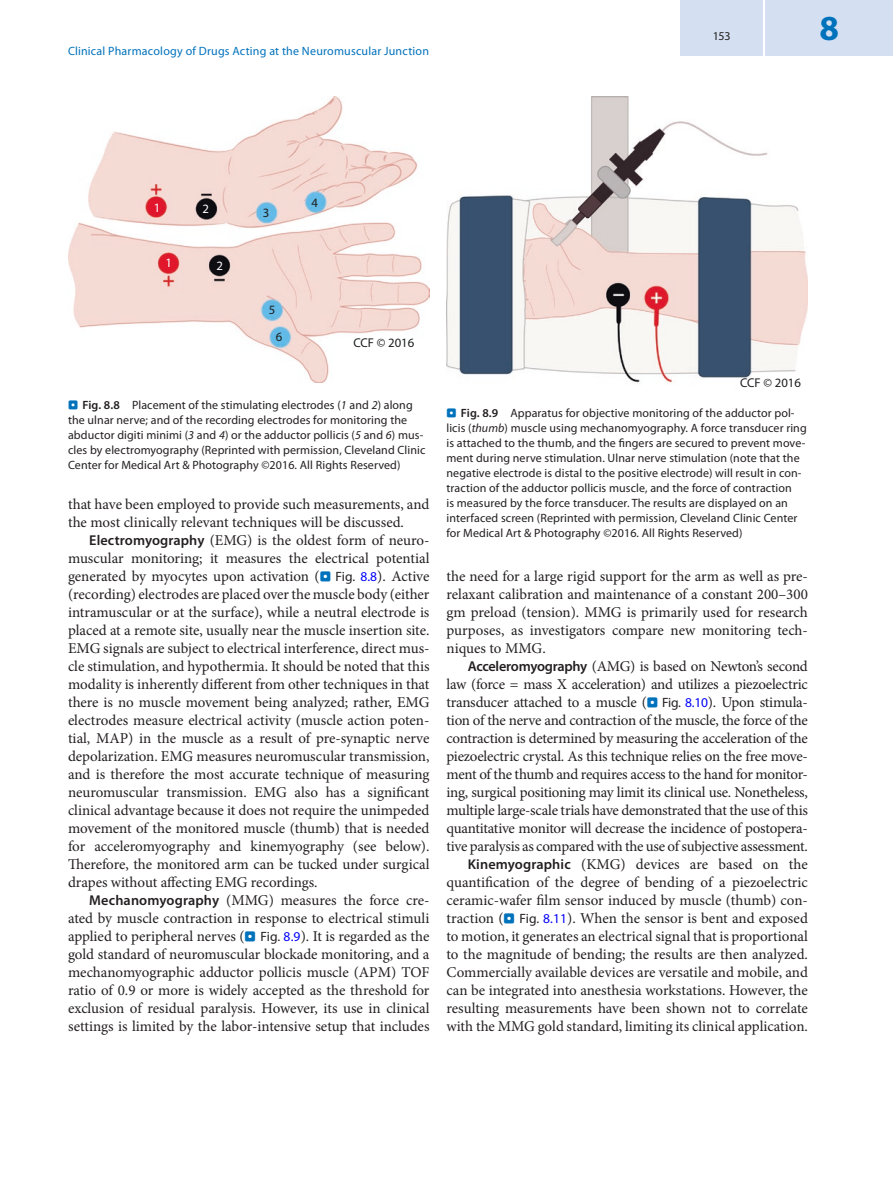
<style>
.page{position:relative;width:893px;height:1187px;background:#fff}
.page>*{position:absolute;margin:0;border:0;box-sizing:border-box;transform-origin:0 0}
.t1{font:700 35.25px "Myriad Pro";color:#0072bc}
.t2{font:15px/18px "Minion Pro";letter-spacing:-.01em;color:#231f20;text-align:justify}
.t3{font:12.75px "Myriad Pro Regular 9";color:#1d1e1f}
.t4{font:12.75px "Myriad Pro Regular 8";color:#1d1e1f}
.t5{font:12.75px "Myriad Pro Regular 9";color:#fff}
.t6{font:12px/15px "Myriad Pro";letter-spacing:.01em;color:#231f20}
.t7{font:12px "Myriad Pro Regular 4";letter-spacing:.015em;color:#0072bc}
.s1{font-family:"Blik Buttons";color:#0072bc}
.s2{font-weight:600}
.s3{font-style:italic}
.s4{font-family:"Myriad Pro";font-weight:600;font-size:14.25px}
.s5{font-family:"Blik Buttons";font-size:13.5px;color:#0072bc}
.s6{font-family:"Myriad Pro";font-size:13.5px}
.s7{font-family:"Myriad Pro";font-size:13.5px;color:#0000fa}
</style>
<div class="page">
<div style="left:680px;top:0;width:83px;height:55px;background:#d4e0f1"></div>
<div style="left:765px;top:0;width:128px;height:55px;background:#d4e0f1"></div>
<img style="left:68px;top:97px;width:361px;height:286px">
<img style="left:446px;top:97px;width:362px;height:286px">
<div style="left:737px;top:378px;width:63px;height:10px;background:#fff"></div>
<p class="t7" style="left:68px;top:44px;width:363px">Clinical Pharmacology of Drugs Acting at the Neuromuscular Junction</p>
<p class="t6" style="left:713px;top:29px;width:19px">153</p>
<h1 class="t1" style="left:819px;top:6px;width:21px">8</h1>
<p class="t5" style="left:154px;top:200px;width:8px">1</p>
<p class="t5" style="left:165px;top:255px;width:8px">1</p>
<p class="t5" style="left:203px;top:201px;width:8px">2</p>
<p class="t5" style="left:216px;top:258px;width:8px">2</p>
<p class="t3" style="left:263px;top:205px;width:8px">3</p>
<p class="t3" style="left:312px;top:195px;width:8px">4</p>
<p class="t3" style="left:269px;top:302px;width:8px">5</p>
<p class="t3" style="left:276px;top:328px;width:8px">6</p>
<p class="t3" style="left:353px;top:335px;width:62px">CCF © 2016</p>
<p class="t6" style="left:68px;top:397px;width:359px"><span class="s1">..</span> <span class="s2">Fig. 8.8</span> Placement of the stimulating electrodes (<span class="s3">1</span> and <span class="s3">2</span>) along the ulnar nerve; and of the recording electrodes for monitoring the abductor digiti minimi (<span class="s3">3</span> and <span class="s3">4</span>) or the adductor pollicis (<span class="s3">5</span> and <span class="s3">6</span>) mus&shy;cles by electromyography (Reprinted with permission, Cleveland Clinic Center for Medical Art &amp; Photography ©2016. All Rights Reserved)</p>
<p class="t2" style="left:68px;top:495px;width:363px">that have been employed to provide such measurements, and the most clinically relevant techniques will be discussed.</p>
<p class="t2" style="left:68px;top:531px;width:363px;text-indent:21px"><span class="s4">Electromyography</span> (EMG) is the oldest form of neuro&shy;muscular monitoring; it measures the electrical potential generated by myocytes upon activation (<span class="s5">.</span> <span class="s6">Fig.</span> <span class="s7">8.8</span>). Active (recording) electrodes are placed over the muscle body (either intramuscular or at the surface), while a neutral electrode is placed at a remote site, usually near the muscle insertion site.<br>EMG signals are subject to electrical interference, direct mus&shy;cle stimulation, and hypothermia. It should be noted that this modality is inherently different from other techniques in that there is no muscle movement being analyzed; rather, EMG electrodes measure electrical activity (muscle action poten&shy;tial, MAP) in the muscle as a result of pre-synaptic nerve depolarization. EMG measures neuromuscular transmission, and is therefore the most accurate technique of measuring neuromuscular transmission. EMG also has a significant clinical advantage because it does not require the unimpeded movement of the monitored muscle (thumb) that is needed for acceleromyography and kinemyography (see below).<br>Therefore, the monitored arm can be tucked under surgical drapes without affecting EMG recordings.</p>
<p class="t2" style="left:68px;top:891px;width:363px;text-indent:21px"><span class="s4">Mechanomyography</span> (MMG) measures the force cre&shy;ated by muscle contraction in response to electrical stimuli applied to peripheral nerves (<span class="s5">.</span> <span class="s6">Fig.</span> <span class="s7">8.9</span>). It is regarded as the gold standard of neuromuscular blockade monitoring, and a mechanomyographic adductor pollicis muscle (APM) TOF ratio of 0.9 or more is widely accepted as the threshold for exclusion of residual paralysis. However, its use in clinical settings is limited by the labor-intensive setup that includes</p>
<p class="t4" style="left:740px;top:375px;width:62px">CCF © 2016</p>
<p class="t6" style="left:446px;top:405px;width:362px"><span class="s1">..</span> <span class="s2">Fig. 8.9</span> Apparatus for objective monitoring of the adductor pol&shy;licis (<span class="s3">thumb</span>) muscle using mechanomyography. A force transducer ring is attached to the thumb, and the fingers are secured to prevent move&shy;ment during nerve stimulation. Ulnar nerve stimulation (note that the negative electrode is distal to the positive electrode) will result in con&shy;traction of the adductor pollicis muscle, and the force of contraction<br>is measured by the force transducer. The results are displayed on an interfaced screen (Reprinted with permission, Cleveland Clinic Center for Medical Art &amp; Photography ©2016. All Rights Reserved)</p>
<p class="t2" style="left:446px;top:567px;width:363px">the need for a large rigid support for the arm as well as pre&shy;relaxant calibration and maintenance of a constant 200–300 gm preload (tension). MMG is primarily used for research purposes, as investigators compare new monitoring tech&shy;niques to MMG.</p>
<p class="t2" style="left:446px;top:657px;width:363px;text-align:right"><span class="s4">Acceleromyography</span> (AMG) is based on Newton’s second law (force = mass X acceleration) and utilizes a piezoelectric transducer attached to a muscle (<span class="s5">.</span> <span class="s6">Fig.</span> <span class="s7">8.10</span>). Upon stimula&shy;tion of the nerve and contraction of the muscle, the force of the contraction is determined by measuring the acceleration of the piezoelectric crystal. As this technique relies on the free move&shy;ment of the thumb and requires access to the hand for monitor&shy;ing, surgical positioning may limit its clinical use. Nonetheless, multiple large-scale trials have demonstrated that the use of this quantitative monitor will decrease the incidence of postopera&shy;tive paralysis as compared with the use of subjective assessment.<br><span class="s4">Kinemyographic</span> (KMG) devices are based on the quantification of the degree of bending of a piezoelectric ceramic-wafer film sensor induced by muscle (thumb) con&shy;traction (<span class="s5">.</span> <span class="s6">Fig.</span> <span class="s7">8.11</span>). When the sensor is bent and exposed to motion, it generates an electrical signal that is proportional to the magnitude of bending; the results are then analyzed.<br>Commercially available devices are versatile and mobile, and can be integrated into anesthesia workstations. However, the resulting measurements have been shown not to correlate with the MMG gold standard, limiting its clinical application.</p>
</div>
